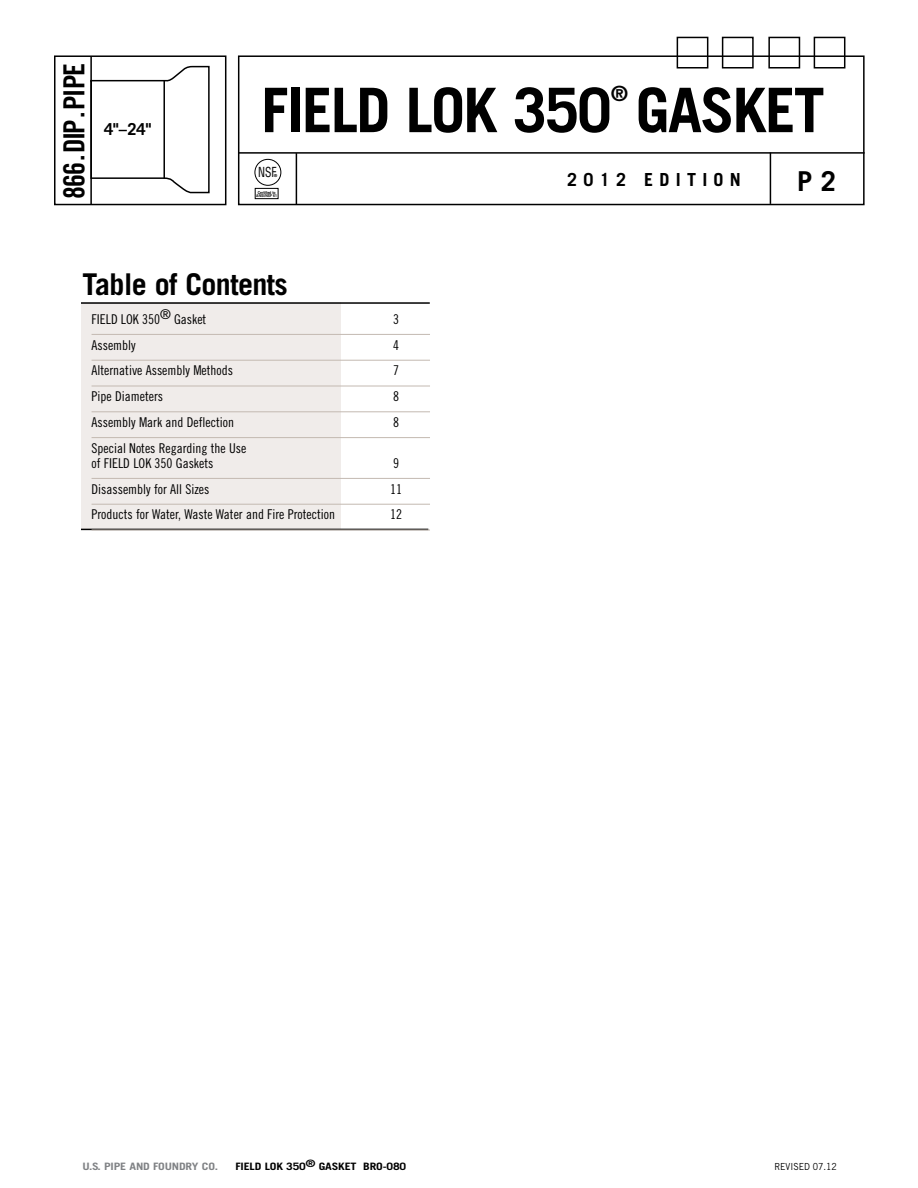
<style>
.page{position:relative;width:918px;height:1188px;background:#fff}
.page>*{position:absolute;margin:0;border:0;box-sizing:border-box;transform-origin:0 0}
.t1{font:700 61.5px "Trade Gothic";letter-spacing:-.03em;color:#000}
.t2{font:700 30px "Trade Gothic";color:#000}
.t3{font:29.1px "Trade Gothic Bold Cond Twenty";letter-spacing:-.03em;color:#000}
.t4{font:700 27.45px "Trade Gothic";color:#000}
.t5{font:700 21px "Trade Gothic";color:#000}
.t6{font:700 18px "Trade Gothic";letter-spacing:.35em;color:#000}
.t7{font:700 16.5px "Trade Gothic";color:#000}
.t8{font:13.5px/15px "Trade Gothic Cond Eighteen";color:#000}
.t9{font:condensed 13.5px "Helvetica";color:#000;scale:.85 1}
.t10{font:700 10.2px "Trade Gothic";letter-spacing:-.015em;color:#000;scale:1.18 1}
.t11{font:700 10.2px "Trade Gothic";letter-spacing:-.015em;color:#808285;scale:1.18 1}
.t12{font:9.75px "Trade Gothic";color:#000;scale:.9 1}
.t13{font:700 4.05px "Helvetica";color:#000}
.t14{font:700 3.9px/3.6px "Helvetica";letter-spacing:-.005em;color:#000;text-align:center;scale:.85 1}
</style>
<div class="page">
<div style="left:54px;top:55px;width:172px;height:150px;border:2px solid #000"></div>
<div style="left:238px;top:55px;width:627px;height:150px;border:2px solid #000"></div>
<hr style="left:239px;top:152px;width:626px;height:2px;background:#000">
<hr style="left:296px;top:153px;width:1px;height:51px;background:#000">
<div style="left:814px;top:37px;width:31px;height:32px;border:2px solid #000"></div>
<div style="left:768px;top:37px;width:32px;height:32px;border:2px solid #000"></div>
<div style="left:722px;top:37px;width:32px;height:32px;border:2px solid #000"></div>
<div style="left:677px;top:37px;width:31px;height:32px;border:2px solid #000"></div>
<div style="left:254px;top:159px;width:27px;height:27px;border:1px solid #000;border-radius:50%"></div>
<div style="left:255px;top:188px;width:24px;height:11px;border:1px solid #000"></div>
<hr style="left:770px;top:153px;width:1px;height:51px;background:#000">
<hr style="left:90px;top:57px;width:2px;height:147px;background:#000">
<svg style="left:90px;top:65px;width:120px;height:129px"></svg>
<hr style="left:163px;top:80px;width:2px;height:99px;background:#000">
<div style="left:81px;top:302px;width:260px;height:227px;background:#f0ecea"></div>
<hr style="left:81px;top:302px;width:349px;height:2px;background:#000">
<hr style="left:81px;top:529px;width:347px;height:1px;background:#000">
<hr style="left:92px;top:334px;width:338px;height:1px;background:#c3b9b1">
<hr style="left:92px;top:360px;width:338px;height:1px;background:#c3b9b1">
<hr style="left:92px;top:386px;width:338px;height:1px;background:#c3b9b1">
<hr style="left:92px;top:412px;width:338px;height:1px;background:#c3b9b1">
<hr style="left:92px;top:437px;width:338px;height:1px;background:#c3b9b1">
<hr style="left:92px;top:478px;width:338px;height:1px;background:#c3b9b1">
<hr style="left:92px;top:504px;width:338px;height:1px;background:#c3b9b1">
<hr style="left:92px;top:530px;width:338px;height:1px;background:#c3b9b1">
<h3 class="t3" style="left:56px;top:199px;width:138px;rotate:-90deg">866.DIP.PIPE</h3>
<p class="t7" style="left:104px;top:119px;width:49px">4"–24"</p>
<h3 class="t5" style="left:611px;top:81px;width:18px">®</h3>
<h1 class="t1" style="left:261px;top:72px;width:565px">field lok 350 gasket</h1>
<p class="t9" style="left:258px;top:164px;width:23px">NSF</p>
<p class="t13" style="left:274px;top:173px;width:5px">®</p>
<p class="t14" style="left:256px;top:190px;width:26px">Certified to<br>ANSI/NSF 61</p>
<h3 class="t4" style="left:797px;top:164px;width:40px">P 2</h3>
<h3 class="t6" style="left:567px;top:169px;width:175px">2012 Edition</h3>
<h2 class="t2" style="left:82px;top:266px;width:207px">Table of Contents</h2>
<p class="t8" style="left:92px;top:311px;width:116px">FIELD LOK 350® Gasket</p>
<p class="t8" style="left:393px;top:311px;width:7px">3</p>
<p class="t8" style="left:92px;top:337px;width:46px">Assembly</p>
<p class="t8" style="left:393px;top:337px;width:7px">4</p>
<p class="t8" style="left:92px;top:363px;width:143px">Alternative Assembly Methods</p>
<p class="t8" style="left:393px;top:363px;width:7px">7</p>
<p class="t8" style="left:92px;top:389px;width:73px">Pipe Diameters</p>
<p class="t8" style="left:393px;top:389px;width:7px">8</p>
<p class="t8" style="left:92px;top:415px;width:144px">Assembly Mark and Deflection</p>
<p class="t8" style="left:393px;top:415px;width:7px">8</p>
<p class="t8" style="left:92px;top:440px;width:156px">Special Notes Regarding the Use of FIELD LOK 350 Gaskets</p>
<p class="t8" style="left:393px;top:455px;width:7px">9</p>
<p class="t8" style="left:92px;top:481px;width:119px">Disassembly for All Sizes</p>
<p class="t8" style="left:390px;top:481px;width:13px">11</p>
<p class="t8" style="left:92px;top:507px;width:245px">Products for Water, Waste Water and Fire Protection</p>
<p class="t8" style="left:390px;top:507px;width:13px">12</p>
<p class="t11" style="left:82px;top:1160px;width:116px">U.S. PIPE AND FOUNDRY CO.</p>
<p class="t10" style="left:235px;top:1160px;width:146px">FIELD LOK 350® GASKET BRO-080</p>
<p class="t12" style="left:774px;top:1161px;width:71px">REVISED 07.12</p>
</div>
